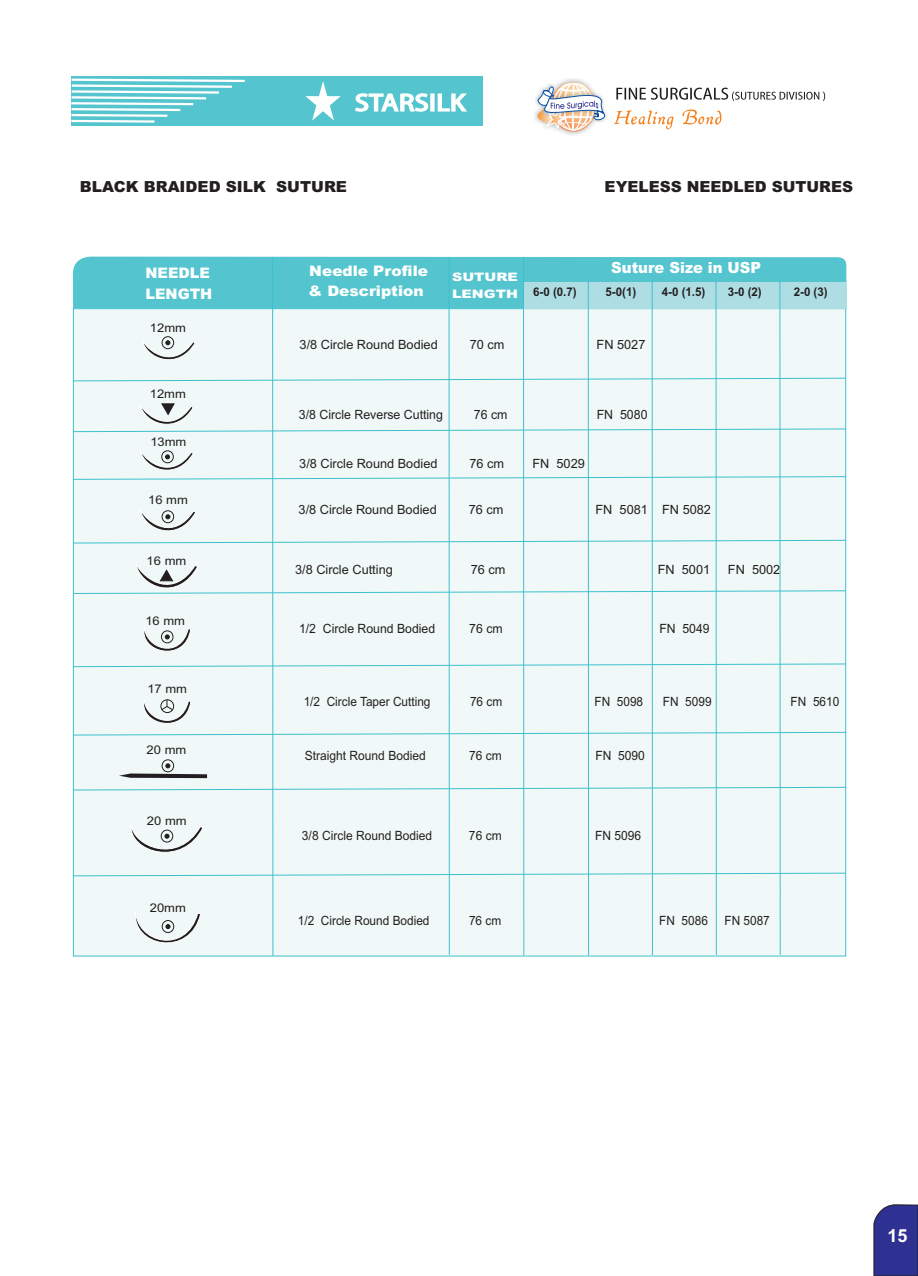
<style>
.page{position:relative;width:918px;height:1276px;background:#fff}
.page>*{position:absolute;margin:0;border:0;box-sizing:border-box;transform-origin:0 0}
.t1{font:700 18px "Arial";color:#fff}
.t2{font:900 15.3px "Arial";color:#231f20}
.t3{font:900 15.3px "Arial";color:#fff;scale:.96 1}
.t4{font:900 14.55px "Arial";color:#fff;scale:1.06 1}
.t5{font:900 14.55px/20.5px "Arial";color:#fff}
.t6{font:12.75px "Arial";color:#231f20}
.t7{font:12.75px "Arial";color:#231f20;scale:.93 1}
.t8{font:12.75px "Arial";color:#231f20;scale:.94 1}
.t9{font:12.75px "Arial";color:#231f20;scale:.96 1}
.t10{font:12px "Arial";color:#231f20;scale:1.08 1}
.t11{font:700 12px "Arial";color:#231f20;scale:.96 1}
.t12{font:900 11.7px/16.5px "Arial";color:#fff;scale:1.22 1}
</style>
<div class="page">
<div style="left:73px;top:256px;width:773px;height:52px;background:#54c5cf"></div>
<div style="left:73px;top:308px;width:773px;height:648px;background:#f0f9f7"></div>
<hr style="left:272px;top:257px;width:1px;height:698px;background:#3cc1ce">
<hr style="left:449px;top:257px;width:1px;height:697px;background:#3cc1ce">
<hr style="left:523px;top:257px;width:1px;height:698px;background:#3cc1ce">
<div style="left:72px;top:76px;width:411px;height:50px;background:#54c5cf"></div>
<svg style="left:355px;top:93px;width:112px;height:19px"></svg>
<svg style="left:71px;top:77px;width:174px;height:47px"></svg>
<svg style="left:614px;top:109px;width:107px;height:20px"></svg>
<svg style="left:616px;top:88px;width:209px;height:13px"></svg>
<svg style="left:305px;top:81px;width:36px;height:40px"></svg>
<div style="left:524px;top:282px;width:322px;height:26px;background:#aedee4"></div>
<hr style="left:588px;top:282px;width:1px;height:673px;background:#3cc1ce">
<hr style="left:652px;top:282px;width:1px;height:673px;background:#3cc1ce">
<hr style="left:716px;top:282px;width:1px;height:673px;background:#3cc1ce">
<hr style="left:780px;top:281px;width:1px;height:673px;background:#3cc1ce">
<svg style="left:72px;top:377px;width:774px;height:5px"></svg>
<svg style="left:72px;top:786px;width:775px;height:5px"></svg>
<div style="left:162px;top:336px;width:12px;height:13px;border:1px solid #231f20;border-radius:50%"></div>
<svg style="left:141px;top:339px;width:55px;height:32px"></svg>
<svg style="left:73px;top:449px;width:774px;height:32px"></svg>
<svg style="left:72px;top:508px;width:774px;height:36px"></svg>
<svg style="left:72px;top:626px;width:774px;height:41px"></svg>
<div style="left:72px;top:823px;width:775px;height:53px;background:#f0f9f7"></div>
<svg style="left:73px;top:403px;width:774px;height:32px"></svg>
<svg style="left:73px;top:562px;width:774px;height:40px"></svg>
<svg style="left:73px;top:698px;width:774px;height:38px"></svg>
<div style="left:162px;top:759px;width:12px;height:13px;border:1px solid #231f20;border-radius:50%"></div>
<svg style="left:119px;top:763px;width:88px;height:15px"></svg>
<svg style="left:130px;top:909px;width:72px;height:48px"></svg>
<svg style="left:535px;top:78px;width:72px;height:54px"></svg>
<svg style="left:874px;top:1204px;width:44px;height:72px;background:#353691"></svg>
<p class="t2" style="left:80px;top:181px;width:269px">BLACK BRAIDED SILK SUTURE</p>
<p class="t2" style="left:605px;top:181px;width:250px">EYELESS NEEDLED SUTURES</p>
<p class="t4" style="left:309px;top:265px;width:114px">Needle Profile</p>
<p class="t3" style="left:611px;top:262px;width:158px">Suture Size in USP</p>
<p class="t4" style="left:309px;top:286px;width:110px">&amp; Description</p>
<p class="t11" style="left:533px;top:287px;width:47px">6-0 (0.7)</p>
<p class="t11" style="left:606px;top:287px;width:34px">5-0(1)</p>
<p class="t11" style="left:662px;top:287px;width:47px">4-0 (1.5)</p>
<p class="t11" style="left:728px;top:287px;width:37px">3-0 (2)</p>
<p class="t11" style="left:794px;top:287px;width:37px">2-0 (3)</p>
<p class="t5" style="left:145px;top:264px;width:68px">NEEDLE<br>LENGTH</p>
<p class="t12" style="left:452px;top:270px;width:55px">SUTURE<br>LENGTH</p>
<p class="t10" style="left:150px;top:323px;width:35px">12mm</p>
<p class="t10" style="left:150px;top:389px;width:35px">12mm</p>
<p class="t10" style="left:150px;top:437px;width:35px">13mm</p>
<p class="t10" style="left:148px;top:495px;width:38px">16 mm</p>
<p class="t10" style="left:147px;top:556px;width:38px">16 mm</p>
<p class="t10" style="left:145px;top:616px;width:38px">16 mm</p>
<p class="t10" style="left:147px;top:684px;width:38px">17 mm</p>
<p class="t10" style="left:147px;top:745px;width:38px">20 mm</p>
<p class="t10" style="left:147px;top:816px;width:38px">20 mm</p>
<p class="t10" style="left:150px;top:903px;width:35px">20mm</p>
<p class="t6" style="left:300px;top:340px;width:140px">3/8 Circle Round Bodied</p>
<p class="t6" style="left:470px;top:340px;width:36px">70 cm</p>
<p class="t6" style="left:597px;top:340px;width:50px">FN 5027</p>
<p class="t6" style="left:299px;top:409px;width:146px">3/8 Circle Reverse Cutting</p>
<p class="t6" style="left:474px;top:409px;width:35px">76 cm</p>
<p class="t6" style="left:597px;top:409px;width:52px">FN 5080</p>
<p class="t6" style="left:299px;top:458px;width:140px">3/8 Circle Round Bodied</p>
<p class="t6" style="left:469px;top:458px;width:36px">76 cm</p>
<p class="t6" style="left:532px;top:458px;width:54px">FN 5029</p>
<p class="t6" style="left:299px;top:504px;width:140px">3/8 Circle Round Bodied</p>
<p class="t6" style="left:469px;top:504px;width:36px">76 cm</p>
<p class="t6" style="left:596px;top:504px;width:117px">FN 5081 FN 5082</p>
<p class="t6" style="left:295px;top:565px;width:99px">3/8 Circle Cutting</p>
<p class="t6" style="left:471px;top:565px;width:36px">76 cm</p>
<p class="t6" style="left:658px;top:565px;width:54px">FN 5001</p>
<p class="t6" style="left:728px;top:565px;width:54px">FN 5002</p>
<p class="t9" style="left:299px;top:624px;width:143px">1/2 Circle Round Bodied</p>
<p class="t9" style="left:469px;top:624px;width:36px">76 cm</p>
<p class="t9" style="left:659px;top:624px;width:54px">FN 5049</p>
<p class="t7" style="left:304px;top:696px;width:138px">1/2 Circle Taper Cutting</p>
<p class="t7" style="left:470px;top:696px;width:36px">76 cm</p>
<p class="t7" style="left:594px;top:696px;width:54px">FN 5098</p>
<p class="t7" style="left:663px;top:696px;width:54px">FN 5099</p>
<p class="t7" style="left:791px;top:696px;width:54px">FN 5610</p>
<p class="t8" style="left:305px;top:751px;width:130px">Straight Round Bodied</p>
<p class="t8" style="left:469px;top:751px;width:36px">76 cm</p>
<p class="t8" style="left:595px;top:751px;width:54px">FN 5090</p>
<p class="t8" style="left:302px;top:830px;width:140px">3/8 Circle Round Bodied</p>
<p class="t8" style="left:469px;top:830px;width:36px">76 cm</p>
<p class="t8" style="left:595px;top:830px;width:51px">FN 5096</p>
<p class="t7" style="left:298px;top:915px;width:143px">1/2 Circle Round Bodied</p>
<p class="t7" style="left:469px;top:915px;width:36px">76 cm</p>
<p class="t7" style="left:659px;top:915px;width:54px">FN 5086</p>
<p class="t7" style="left:724px;top:915px;width:50px">FN 5087</p>
<h1 class="t1" style="left:887px;top:1228px;width:22px">15</h1>
</div>
